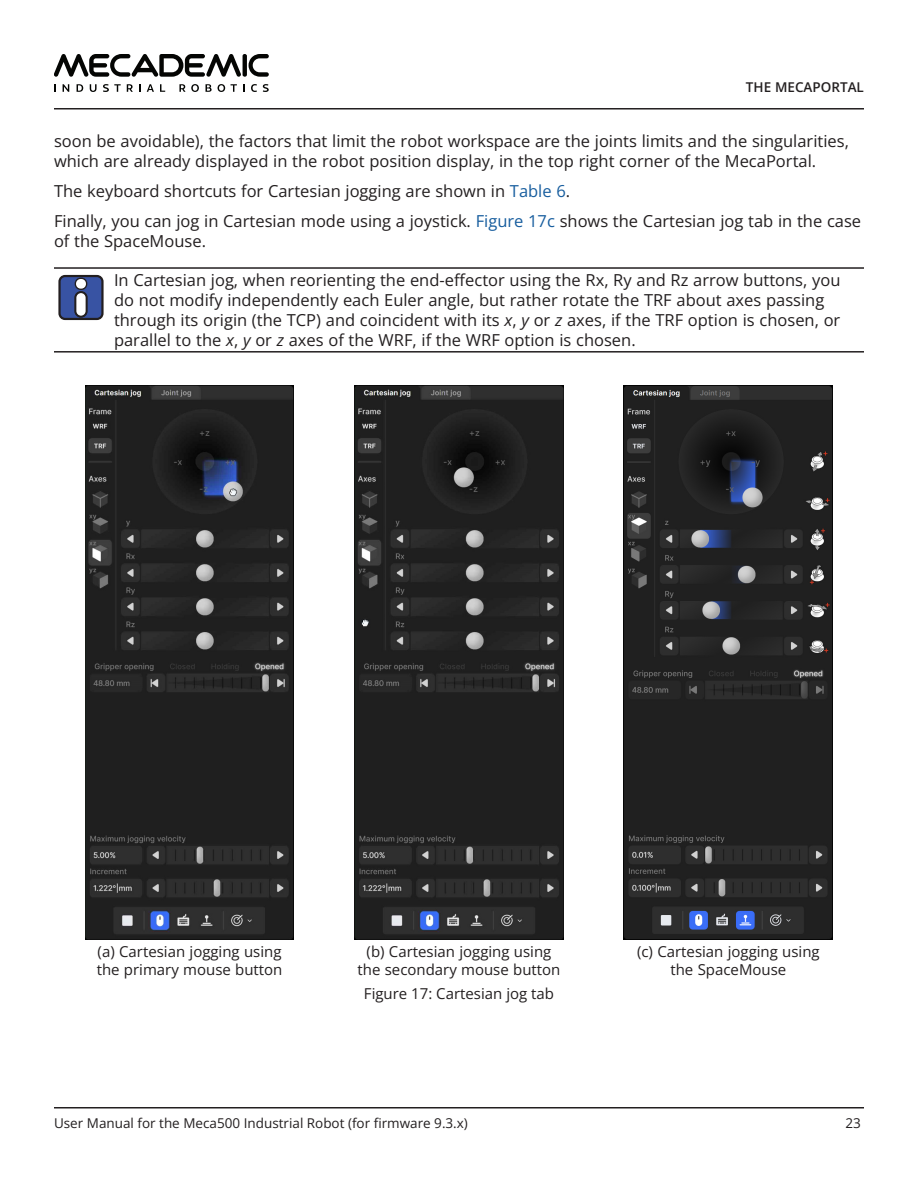
<style>
.page{position:relative;width:918px;height:1188px;background:#fff}
.page>*{position:absolute;margin:0;border:0;box-sizing:border-box;transform-origin:0 0}
.Body_Text{font:16.5px/19.8px "Open Sans";color:#231f20}
.Cell_Normal__centere{font:15px/18px "Open Sans";color:#231f20;text-align:center}
.t1{font:13.5px "Open Sans";color:#231f20}
.t2{font:600 13.5px "Open Sans";color:#231f20}
.s1{color:#175d9e}
.s2{font-style:italic}
</style>
<div class="page">
<hr style="left:54px;top:1107px;width:810px;height:1px;background:#231f20">
<hr style="left:54px;top:108px;width:810px;height:2px;background:#231f20">
<svg style="left:54px;top:54px;width:215px;height:23px"></svg>
<svg style="left:63px;top:84px;width:6px;height:8px"></svg>
<svg style="left:77px;top:84px;width:6px;height:8px"></svg>
<svg style="left:90px;top:84px;width:7px;height:8px"></svg>
<svg style="left:103px;top:84px;width:18px;height:8px"></svg>
<svg style="left:127px;top:84px;width:6px;height:8px"></svg>
<svg style="left:139px;top:84px;width:2px;height:8px"></svg>
<svg style="left:147px;top:84px;width:7px;height:8px"></svg>
<svg style="left:160px;top:84px;width:5px;height:8px"></svg>
<svg style="left:179px;top:84px;width:20px;height:8px"></svg>
<svg style="left:206px;top:84px;width:6px;height:8px"></svg>
<svg style="left:218px;top:84px;width:7px;height:8px"></svg>
<svg style="left:231px;top:84px;width:6px;height:8px"></svg>
<svg style="left:251px;top:84px;width:6px;height:8px"></svg>
<svg style="left:263px;top:84px;width:6px;height:8px"></svg>
<hr style="left:54px;top:267px;width:54px;height:2px;background:#231f20">
<hr style="left:108px;top:267px;width:756px;height:2px;background:#231f20">
<hr style="left:54px;top:351px;width:54px;height:2px;background:#231f20">
<hr style="left:108px;top:351px;width:756px;height:2px;background:#231f20">
<div style="left:60px;top:276px;width:42px;height:43px;background:#3853a3;border-radius:6px"></div>
<div style="left:58px;top:275px;width:46px;height:45px;border:2px solid #231f20;border-radius:6px"></div>
<div style="left:75px;top:292px;width:12px;height:25px;background:#fff;border-radius:6px"></div>
<div style="left:74px;top:291px;width:14px;height:27px;border:2px solid #231f20;border-radius:6px"></div>
<div style="left:75px;top:278px;width:12px;height:11px;background:#fff;border-radius:5px"></div>
<div style="left:75px;top:278px;width:12px;height:12px;border:1px solid #231f20;border-radius:5px"></div>
<img style="left:85px;top:386px;width:209px;height:553px">
<img style="left:355px;top:386px;width:208px;height:553px">
<img style="left:624px;top:386px;width:209px;height:553px">
<p class="t2" style="left:746px;top:78px;width:120px">The MECAPORTAL</p>
<p class="Body_Text" style="left:54px;top:131px;width:796px">soon be avoidable), the factors that limit the robot workspace are the joints limits and the singularities, which are already displayed in the robot position display, in the top right corner of the MecaPortal.</p>
<p class="Body_Text" style="left:54px;top:181px;width:518px">The keyboard shortcuts for Cartesian jogging are shown in <span class="s1">Table 6</span>.</p>
<p class="Body_Text" style="left:54px;top:211px;width:809px">Finally, you can jog in Cartesian mode using a joystick. <span class="s1">Figure 17c</span> shows the Cartesian jog tab in the case of the SpaceMouse.</p>
<p class="Body_Text" style="left:114px;top:270px;width:728px">In Cartesian jog, when reorienting the end-effector using the Rx, Ry and Rz arrow buttons, you do not modify independently each Euler angle, but rather rotate the TRF about axes passing through its origin (the TCP) and coincident with its <span class="s2">x</span>, <span class="s2">y</span> or <span class="s2">z</span> axes, if the TRF option is chosen, or parallel to the <span class="s2">x</span>, <span class="s2">y</span> or <span class="s2">z</span> axes of the WRF, if the WRF option is chosen.</p>
<p class="Cell_Normal__centere" style="left:97px;top:942px;width:187px;text-align:left">(a) Cartesian jogging using the primary mouse button</p>
<p class="Cell_Normal__centere" style="left:358px;top:942px;width:204px">(b) Cartesian jogging using the secondary mouse button</p>
<p class="Cell_Normal__centere" style="left:637px;top:942px;width:184px">(c) Cartesian jogging using the SpaceMouse</p>
<p class="Cell_Normal__centere" style="left:364px;top:984px;width:192px">Figure 17: Cartesian jog tab</p>
<p class="t1" style="left:54px;top:1114px;width:415px">User Manual for the Meca500 Industrial Robot (for firmware 9.3.x)</p>
<p class="t1" style="left:846px;top:1114px;width:17px">23</p>
</div>
